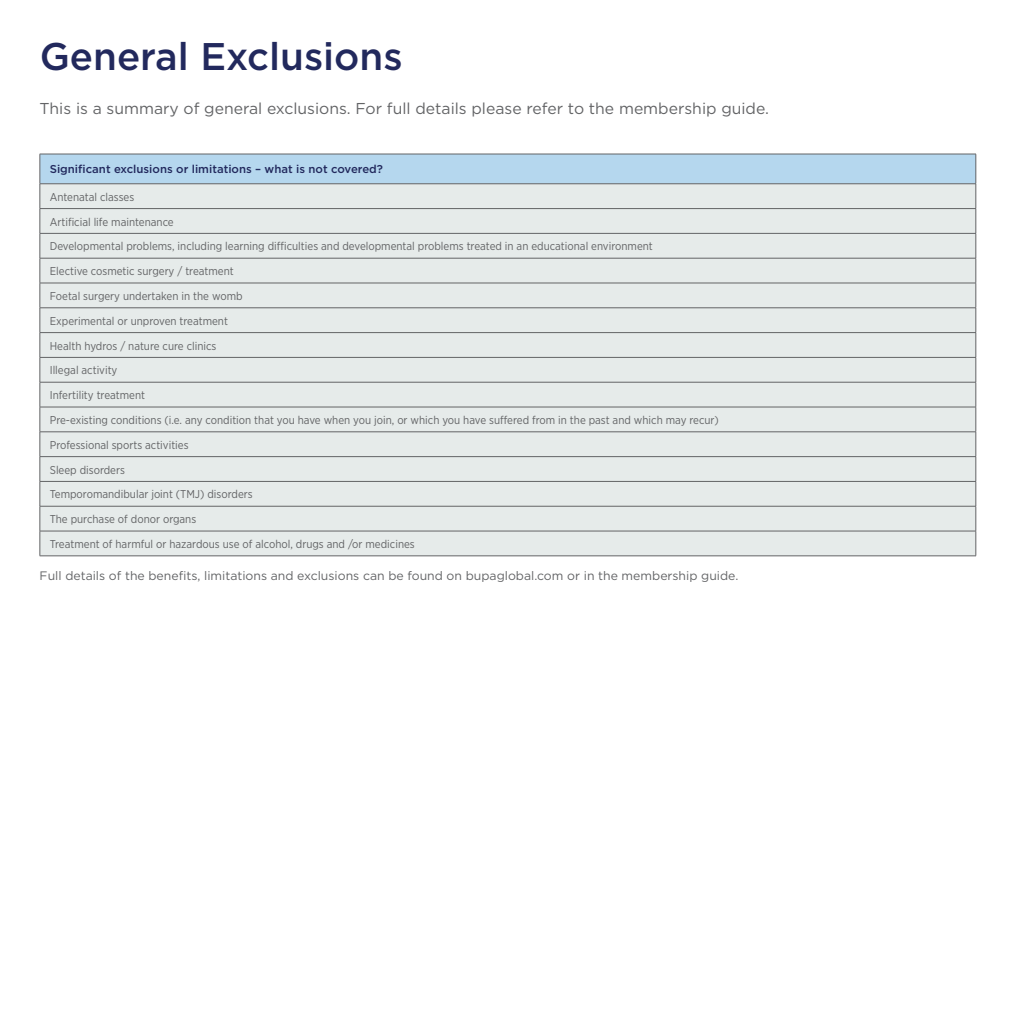
<style>
.page{position:relative;width:1017px;height:1017px;background:#fff}
.page>*{position:absolute;margin:0;border:0;box-sizing:border-box;transform-origin:0 0}
.t1{font:500 38.5px "Gotham";color:#22295d}
.t2{font:15.75px "Gotham";color:#636466}
.t3{font:12.25px "Gotham";color:#636466}
.t4{font:11.38px/24.8px "Gotham Narrow";color:#636466}
.t5{font:500 11.38px "Gotham";color:#22295d}
</style>
<div class="page">
<div style="left:40px;top:154px;width:936px;height:30px;background:#b5d7ee"></div>
<div style="left:41px;top:184px;width:934px;height:372px;background:#e6ebea"></div>
<hr style="left:40px;top:154px;width:936px;height:1px;background:#636466">
<hr style="left:40px;top:154px;width:1px;height:30px;background:#636466">
<hr style="left:975px;top:154px;width:1px;height:30px;background:#636466">
<hr style="left:40px;top:183px;width:936px;height:1px;background:#636466">
<hr style="left:40px;top:208px;width:936px;height:1px;background:#636466">
<hr style="left:40px;top:233px;width:936px;height:1px;background:#636466">
<hr style="left:40px;top:258px;width:936px;height:1px;background:#636466">
<hr style="left:40px;top:283px;width:936px;height:1px;background:#636466">
<hr style="left:40px;top:307px;width:936px;height:1px;background:#636466">
<hr style="left:40px;top:332px;width:936px;height:1px;background:#636466">
<hr style="left:40px;top:357px;width:936px;height:1px;background:#636466">
<hr style="left:40px;top:382px;width:936px;height:1px;background:#636466">
<hr style="left:40px;top:407px;width:936px;height:1px;background:#636466">
<hr style="left:40px;top:431px;width:936px;height:1px;background:#636466">
<hr style="left:40px;top:456px;width:936px;height:1px;background:#636466">
<hr style="left:40px;top:481px;width:936px;height:1px;background:#636466">
<hr style="left:40px;top:506px;width:936px;height:1px;background:#636466">
<hr style="left:40px;top:531px;width:936px;height:1px;background:#636466">
<svg style="left:40px;top:184px;width:1px;height:372px"></svg>
<svg style="left:975px;top:184px;width:1px;height:372px"></svg>
<hr style="left:40px;top:556px;width:936px;height:1px;background:#636466">
<h1 class="t1" style="left:40px;top:32px;width:365px">General Exclusions</h1>
<h2 class="t2" style="left:40px;top:99px;width:731px">This is a summary of general exclusions. For full details please refer to the membership guide.</h2>
<p class="t5" style="left:50px;top:162px;width:335px">Significant exclusions or limitations – what is not covered?</p>
<p class="t4" style="left:50px;top:184px;width:671px">Antenatal classes<br>Artificial life maintenance<br>Developmental problems, including learning difficulties and developmental problems treated in an educational environment<br>Elective cosmetic surgery / treatment<br>Foetal surgery undertaken in the womb<br>Experimental or unproven treatment<br>Health hydros / nature cure clinics<br>Illegal activity<br>Infertility treatment<br>Pre-existing conditions (i.e. any condition that you have when you join, or which you have suffered from in the past and which may recur)<br>Professional sports activities<br>Sleep disorders<br>Temporomandibular joint (TMJ) disorders<br>The purchase of donor organs<br>Treatment of harmful or hazardous use of alcohol, drugs and /or medicines</p>
<p class="t3" style="left:40px;top:568px;width:700px">Full details of the benefits, limitations and exclusions can be found on bupaglobal.com or in the membership guide.</p>
</div>
